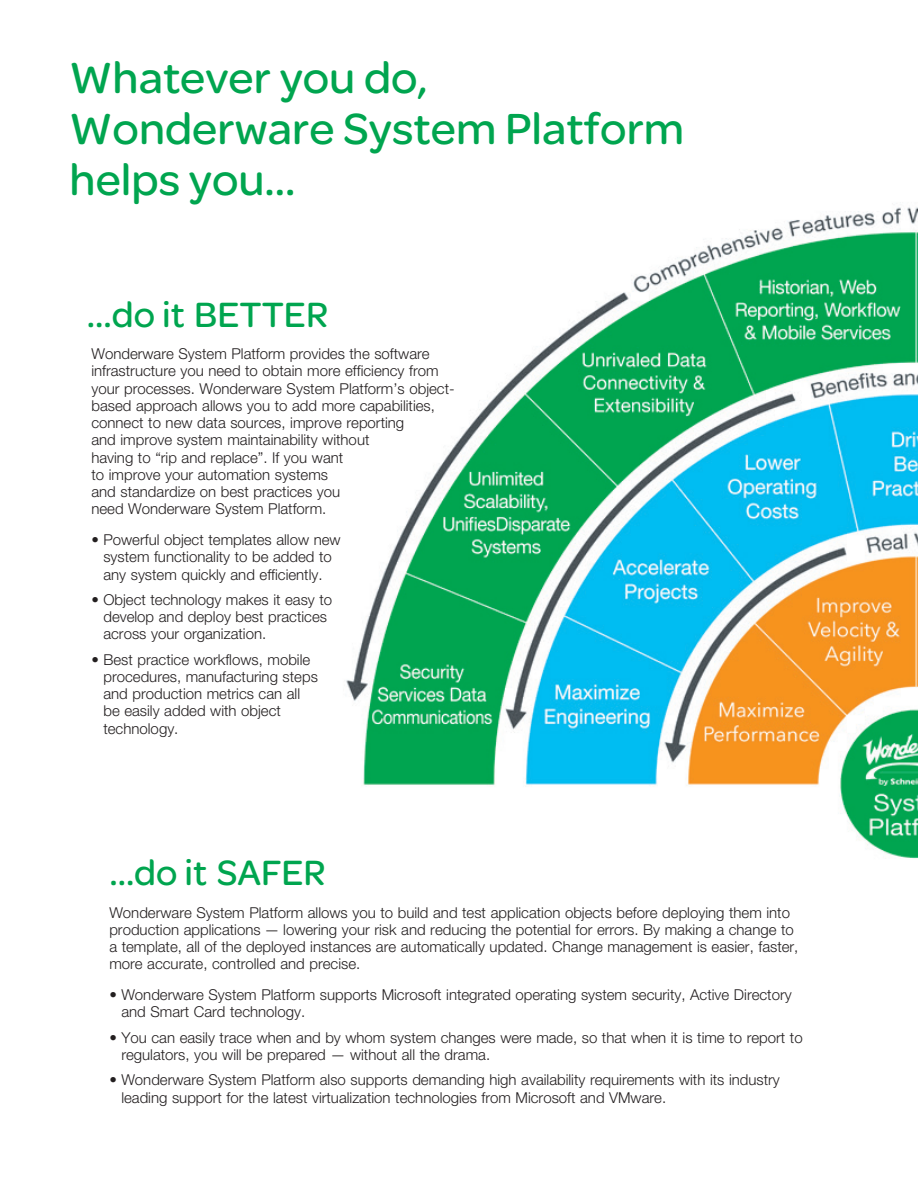
<style>
.page{position:relative;width:918px;height:1188px;background:#fff}
.page>*{position:absolute;margin:0;border:0;box-sizing:border-box;transform-origin:0 0}
.t1{font:46.5px/51px "SE Optimist";color:#00a54f}
.t2{font:37.5px "SE Optimist";color:#00a54f}
.t3{font:300 15px/17.2px "Helvetica Neue LT Std";color:#231f20}
</style>
<div class="page">
<img style="left:346px;top:207px;width:572px;height:652px">
<h1 class="t1" style="left:70px;top:51px;width:616px">Whatever you do,<br>Wonderware System Platform helps you…</h1>
<h2 class="t2" style="left:87px;top:289px;width:243px">...do it BETTER</h2>
<p class="t3" style="left:91px;top:345px;width:365px">Wonderware System Platform provides the software infrastructure you need to obtain more efficiency from your processes. Wonderware System Platform’s object&shy;based approach allows you to add more capabilities, connect to new data sources, improve reporting<br>and improve system maintainability without<br>having to “rip and replace”. If you want<br>to improve your automation systems<br>and standardize on best practices you<br>need Wonderware System Platform.</p>
<p class="t3" style="left:91px;top:531px;width:251px;text-align:center">• Powerful object templates allow new system functionality to be added to any system quickly and efficiently.</p>
<p class="t3" style="left:103px;top:591px;width:230px;text-indent:-12px">• Object technology makes it easy to develop and deploy best practices across your organization.</p>
<p class="t3" style="left:103px;top:650px;width:216px;text-indent:-12px">• Best practice workflows, mobile procedures, manufacturing steps and production metrics can all be easily added with object technology.</p>
<h2 class="t2" style="left:109px;top:847px;width:218px">...do it SAFER</h2>
<p class="t3" style="left:109px;top:903px;width:691px">Wonderware System Platform allows you to build and test application objects before deploying them into production applications — lowering your risk and reducing the potential for errors. By making a change to a template, all of the deployed instances are automatically updated. Change management is easier, faster, more accurate, controlled and precise.</p>
<p class="t3" style="left:121px;top:986px;width:672px;text-indent:-12px">• Wonderware System Platform supports Microsoft integrated operating system security, Active Directory and Smart Card technology.</p>
<p class="t3" style="left:121px;top:1028px;width:683px;text-indent:-12px">• You can easily trace when and by whom system changes were made, so that when it is time to report to regulators, you will be prepared — without all the drama.</p>
<p class="t3" style="left:121px;top:1071px;width:660px;text-indent:-12px">• Wonderware System Platform also supports demanding high availability requirements with its industry leading support for the latest virtualization technologies from Microsoft and VMware.</p>
</div>
